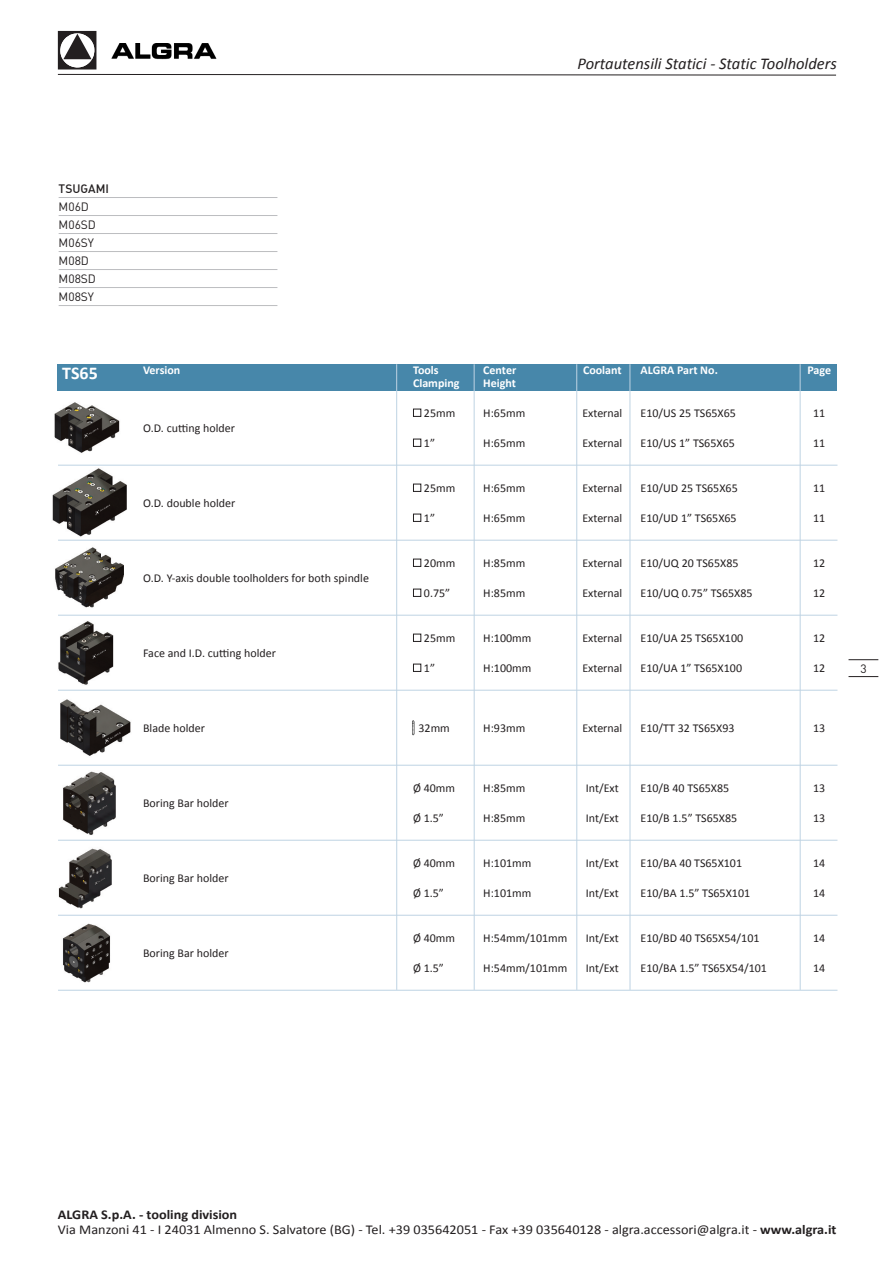
<style>
.page{position:relative;width:893px;height:1263px;background:#fff}
.page>*{position:absolute;margin:0;border:0;box-sizing:border-box;transform-origin:0 0}
.t1{font:700 18px "Calibri";color:#fff}
.t2{font:italic 16.5px "Calibri";color:#231f20}
.t3{font:13.5px/15px "Calibri";color:#231f20;scale:1.05 1}
.t4{font:12px "Calibri";color:#231f20}
.t5{font:700 12px "Calibri";color:#fff}
.t6{font:12px/18px "DIN";color:#231f20}
.t7{font:12px "DIN Medium Alternate";color:#231f20}
.s1{font-weight:700}
</style>
<div class="page">
<hr style="left:848px;top:659px;width:30px;height:1px;background:#231f20">
<hr style="left:848px;top:676px;width:30px;height:1px;background:#231f20">
<div style="left:58px;top:364px;width:779px;height:26px;background:#4787aa"></div>
<hr style="left:58px;top:465px;width:779px;height:1px;background:#bed3e3">
<hr style="left:58px;top:540px;width:779px;height:1px;background:#bed3e3">
<hr style="left:58px;top:615px;width:779px;height:1px;background:#bed3e3">
<hr style="left:58px;top:690px;width:779px;height:1px;background:#bed3e3">
<hr style="left:58px;top:765px;width:779px;height:1px;background:#bed3e3">
<hr style="left:58px;top:840px;width:779px;height:1px;background:#bed3e3">
<hr style="left:58px;top:915px;width:779px;height:1px;background:#bed3e3">
<hr style="left:58px;top:990px;width:779px;height:1px;background:#bed3e3">
<div style="left:413px;top:409px;width:8px;height:8px;border:1px solid #231f20"></div>
<div style="left:413px;top:439px;width:8px;height:8px;border:1px solid #231f20"></div>
<div style="left:413px;top:484px;width:8px;height:8px;border:1px solid #231f20"></div>
<div style="left:413px;top:514px;width:8px;height:8px;border:1px solid #231f20"></div>
<div style="left:413px;top:559px;width:8px;height:8px;border:1px solid #231f20"></div>
<div style="left:413px;top:589px;width:8px;height:8px;border:1px solid #231f20"></div>
<div style="left:413px;top:634px;width:8px;height:8px;border:1px solid #231f20"></div>
<div style="left:413px;top:664px;width:8px;height:8px;border:1px solid #231f20"></div>
<hr style="left:396px;top:364px;width:1px;height:626px;background:#bed3e3">
<hr style="left:474px;top:364px;width:1px;height:626px;background:#bed3e3">
<hr style="left:576px;top:364px;width:1px;height:626px;background:#bed3e3">
<hr style="left:629px;top:364px;width:1px;height:626px;background:#bed3e3">
<hr style="left:800px;top:364px;width:1px;height:626px;background:#bed3e3">
<img style="left:54px;top:402px;width:66px;height:51px">
<img style="left:52px;top:468px;width:75px;height:69px">
<img style="left:55px;top:547px;width:69px;height:61px">
<img style="left:58px;top:621px;width:56px;height:64px">
<img style="left:60px;top:699px;width:71px;height:57px">
<img style="left:63px;top:771px;width:53px;height:64px">
<img style="left:58px;top:848px;width:54px;height:61px">
<img style="left:63px;top:923px;width:47px;height:60px">
<svg style="left:57px;top:31px;width:779px;height:45px"></svg>
<img style="left:412px;top:720px;width:3px;height:16px">
<hr style="left:59px;top:305px;width:218px;height:1px;background:#bcbdc0">
<hr style="left:59px;top:287px;width:218px;height:1px;background:#bcbdc0">
<hr style="left:59px;top:269px;width:218px;height:1px;background:#bcbdc0">
<hr style="left:59px;top:251px;width:218px;height:1px;background:#bcbdc0">
<hr style="left:59px;top:233px;width:218px;height:1px;background:#bcbdc0">
<hr style="left:59px;top:215px;width:218px;height:1px;background:#bcbdc0">
<hr style="left:59px;top:197px;width:218px;height:1px;background:#bcbdc0">
<h2 class="t2" style="left:578px;top:53px;width:261px">Portautensili Statici - Static Toolholders</h2>
<p class="t7" style="left:59px;top:181px;width:52px">TSUGAMI</p>
<p class="t6" style="left:59px;top:198px;width:39px">M06D<br>M06SD<br>M06SY<br>M08D<br>M08SD<br>M08SY</p>
<h1 class="t1" style="left:62px;top:362px;width:37px">TS65</h1>
<p class="t5" style="left:143px;top:363px;width:39px">Version</p>
<p class="t5" style="left:413px;top:363px;width:27px">Tools</p>
<p class="t5" style="left:483px;top:363px;width:35px">Center</p>
<p class="t5" style="left:583px;top:363px;width:40px">Coolant</p>
<p class="t5" style="left:641px;top:363px;width:79px">ALGRA Part No.</p>
<p class="t5" style="left:807px;top:363px;width:25px">Page</p>
<p class="t5" style="left:413px;top:375px;width:48px">Clamping</p>
<p class="t5" style="left:483px;top:375px;width:34px">Height</p>
<p class="t4" style="left:424px;top:405px;width:33px">25mm</p>
<p class="t4" style="left:483px;top:405px;width:44px">H:65mm</p>
<p class="t4" style="left:582px;top:405px;width:41px">External</p>
<p class="t4" style="left:641px;top:405px;width:97px">E10/US 25 TS65X65</p>
<p class="t4" style="left:813px;top:405px;width:14px">11</p>
<p class="t4" style="left:143px;top:420px;width:93px">O.D. cutting holder</p>
<p class="t4" style="left:424px;top:435px;width:13px">1”</p>
<p class="t4" style="left:483px;top:435px;width:44px">H:65mm</p>
<p class="t4" style="left:582px;top:435px;width:41px">External</p>
<p class="t4" style="left:641px;top:435px;width:96px">E10/US 1” TS65X65</p>
<p class="t4" style="left:813px;top:435px;width:14px">11</p>
<p class="t4" style="left:424px;top:480px;width:33px">25mm</p>
<p class="t4" style="left:483px;top:480px;width:44px">H:65mm</p>
<p class="t4" style="left:582px;top:480px;width:41px">External</p>
<p class="t4" style="left:641px;top:480px;width:99px">E10/UD 25 TS65X65</p>
<p class="t4" style="left:813px;top:480px;width:14px">11</p>
<p class="t4" style="left:143px;top:495px;width:94px">O.D. double holder</p>
<p class="t4" style="left:424px;top:510px;width:13px">1”</p>
<p class="t4" style="left:483px;top:510px;width:44px">H:65mm</p>
<p class="t4" style="left:582px;top:510px;width:41px">External</p>
<p class="t4" style="left:641px;top:510px;width:98px">E10/UD 1” TS65X65</p>
<p class="t4" style="left:813px;top:510px;width:14px">11</p>
<p class="t4" style="left:424px;top:555px;width:33px">20mm</p>
<p class="t4" style="left:483px;top:555px;width:44px">H:85mm</p>
<p class="t4" style="left:582px;top:555px;width:41px">External</p>
<p class="t4" style="left:641px;top:555px;width:99px">E10/UQ 20 TS65X85</p>
<p class="t4" style="left:813px;top:555px;width:14px">12</p>
<p class="t4" style="left:143px;top:570px;width:227px">O.D. Y-axis double toolholders for both spindle</p>
<p class="t4" style="left:424px;top:585px;width:28px">0.75”</p>
<p class="t4" style="left:483px;top:585px;width:44px">H:85mm</p>
<p class="t4" style="left:582px;top:585px;width:41px">External</p>
<p class="t4" style="left:641px;top:585px;width:114px">E10/UQ 0.75” TS65X85</p>
<p class="t4" style="left:813px;top:585px;width:14px">12</p>
<p class="t4" style="left:424px;top:630px;width:33px">25mm</p>
<p class="t4" style="left:483px;top:630px;width:50px">H:100mm</p>
<p class="t4" style="left:582px;top:630px;width:41px">External</p>
<p class="t4" style="left:641px;top:630px;width:104px">E10/UA 25 TS65X100</p>
<p class="t4" style="left:813px;top:630px;width:14px">12</p>
<p class="t4" style="left:143px;top:645px;width:134px">Face and I.D. cutting holder</p>
<p class="t4" style="left:424px;top:660px;width:13px">1”</p>
<p class="t4" style="left:483px;top:660px;width:50px">H:100mm</p>
<p class="t4" style="left:582px;top:660px;width:41px">External</p>
<p class="t4" style="left:641px;top:660px;width:103px">E10/UA 1” TS65X100</p>
<p class="t4" style="left:813px;top:660px;width:14px">12</p>
<p class="t4" style="left:143px;top:720px;width:63px">Blade holder</p>
<p class="t4" style="left:418px;top:720px;width:33px">32mm</p>
<p class="t4" style="left:483px;top:720px;width:44px">H:93mm</p>
<p class="t4" style="left:582px;top:720px;width:41px">External</p>
<p class="t4" style="left:641px;top:720px;width:95px">E10/TT 32 TS65X93</p>
<p class="t4" style="left:813px;top:720px;width:14px">13</p>
<p class="t4" style="left:143px;top:795px;width:87px">Boring Bar holder</p>
<p class="t4" style="left:143px;top:870px;width:87px">Boring Bar holder</p>
<p class="t4" style="left:143px;top:945px;width:87px">Boring Bar holder</p>
<p class="t4" style="left:413px;top:780px;width:44px">Ø 40mm</p>
<p class="t4" style="left:483px;top:780px;width:44px">H:85mm</p>
<p class="t4" style="left:586px;top:780px;width:34px">Int/Ext</p>
<p class="t4" style="left:641px;top:780px;width:90px">E10/B 40 TS65X85</p>
<p class="t4" style="left:813px;top:780px;width:14px">13</p>
<p class="t4" style="left:413px;top:810px;width:32px">Ø 1.5”</p>
<p class="t4" style="left:483px;top:810px;width:44px">H:85mm</p>
<p class="t4" style="left:586px;top:810px;width:34px">Int/Ext</p>
<p class="t4" style="left:641px;top:810px;width:98px">E10/B 1.5” TS65X85</p>
<p class="t4" style="left:813px;top:810px;width:14px">13</p>
<p class="t4" style="left:413px;top:855px;width:44px">Ø 40mm</p>
<p class="t4" style="left:483px;top:855px;width:50px">H:101mm</p>
<p class="t4" style="left:586px;top:855px;width:34px">Int/Ext</p>
<p class="t4" style="left:641px;top:855px;width:103px">E10/BA 40 TS65X101</p>
<p class="t4" style="left:813px;top:855px;width:14px">14</p>
<p class="t4" style="left:413px;top:885px;width:32px">Ø 1.5”</p>
<p class="t4" style="left:483px;top:885px;width:50px">H:101mm</p>
<p class="t4" style="left:586px;top:885px;width:34px">Int/Ext</p>
<p class="t4" style="left:641px;top:885px;width:111px">E10/BA 1.5” TS65X101</p>
<p class="t4" style="left:813px;top:885px;width:14px">14</p>
<p class="t4" style="left:413px;top:930px;width:44px">Ø 40mm</p>
<p class="t4" style="left:483px;top:930px;width:86px">H:54mm/101mm</p>
<p class="t4" style="left:586px;top:930px;width:34px">Int/Ext</p>
<p class="t4" style="left:641px;top:930px;width:120px">E10/BD 40 TS65X54/101</p>
<p class="t4" style="left:813px;top:930px;width:14px">14</p>
<p class="t4" style="left:413px;top:960px;width:32px">Ø 1.5”</p>
<p class="t4" style="left:483px;top:960px;width:86px">H:54mm/101mm</p>
<p class="t4" style="left:586px;top:960px;width:34px">Int/Ext</p>
<p class="t4" style="left:641px;top:960px;width:128px">E10/BA 1.5” TS65X54/101</p>
<p class="t4" style="left:813px;top:960px;width:14px">14</p>
<p class="t6" style="left:861px;top:659px;width:8px">3</p>
<p class="t3" style="left:58px;top:1207px;width:743px"><span class="s1">ALGRA S.p.A. - tooling division<br></span>Via Manzoni 41 - I 24031 Almenno S. Salvatore (BG) - Tel. +39 035642051 - Fax +39 035640128 - algra.accessori@algra.it - <span class="s1">www.algra.it</span></p>
</div>
